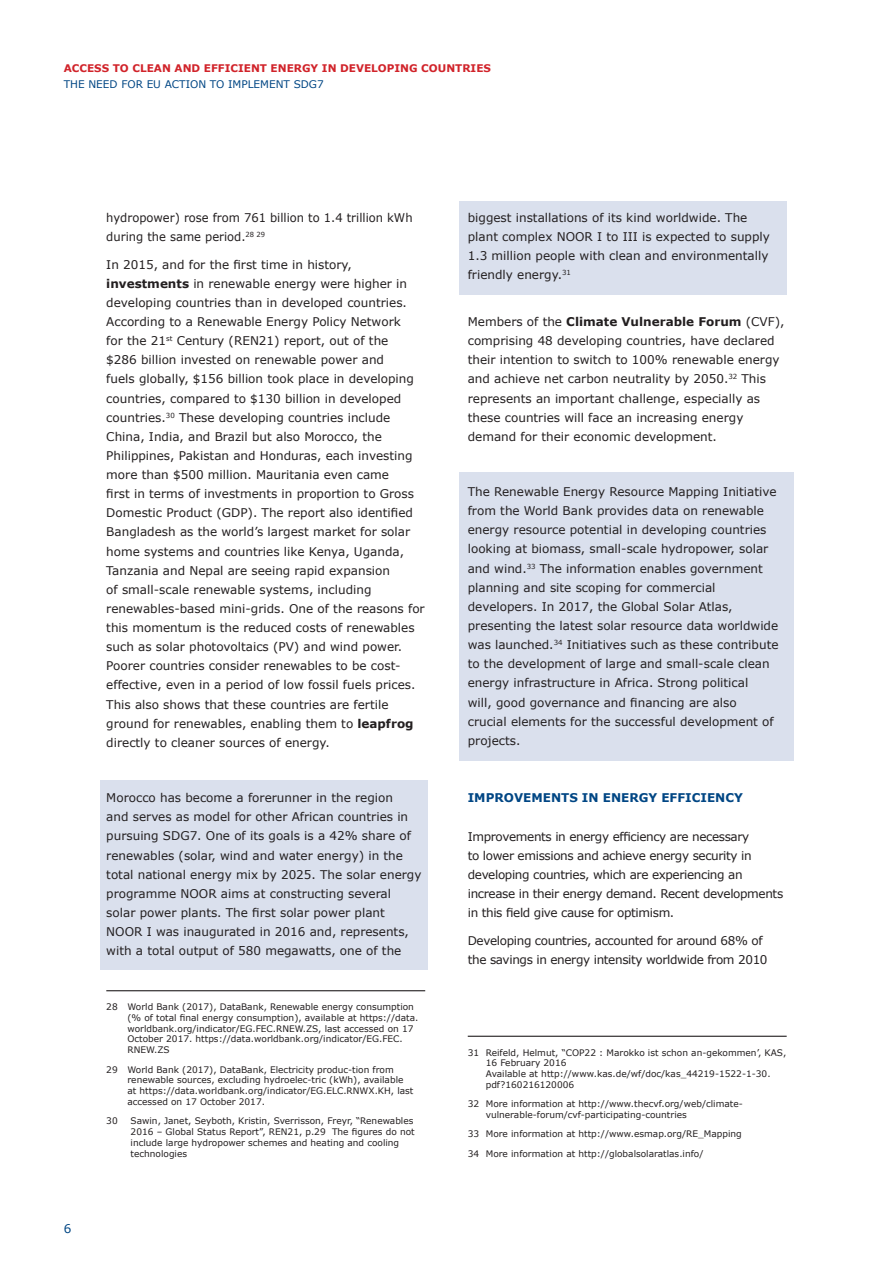
<style>
.page{position:relative;width:893px;height:1263px;background:#fff}
.page>*{position:absolute;margin:0;border:0;box-sizing:border-box;transform-origin:0 0}
.t1{font:12px/19.2px "Verdana";color:#231f20}
.t2{font:12px/19.2px "Verdana";letter-spacing:-.03em;color:#231f20}
.t3{font:12px/19.2px "Verdana";color:#231f20;scale:.96 1}
.t4{font:700 12px "Verdana";color:#004684}
.t5{font:12px "Verdana";color:#004684}
.t6{font:700 10.5px "Verdana";color:#d1232a}
.t7{font:10.5px "Verdana";color:#004684}
.t8{font:9px/10.8px "Verdana";color:#231f20}
.s1{font-weight:700}
</style>
<div class="page">
<div style="left:100px;top:780px;width:327px;height:189px;background:#dae0ed"></div>
<div style="left:459px;top:201px;width:328px;height:94px;background:#dae0ed"></div>
<div style="left:459px;top:472px;width:335px;height:288px;background:#dae0ed"></div>
<hr style="left:106px;top:990px;width:319px;height:1px;background:#231f20">
<hr style="left:468px;top:1036px;width:319px;height:1px;background:#231f20">
<p class="t6" style="left:64px;top:61px;width:429px">ACCESS TO CLEAN AND EFFICIENT ENERGY IN DEVELOPING COUNTRIES</p>
<p class="t7" style="left:64px;top:77px;width:261px">THE NEED FOR EU ACTION TO IMPLEMENT SDG7</p>
<p class="t5" style="left:64px;top:1220px;width:9px">6</p>
<p class="t3" style="left:106px;top:208px;width:321px">hydropower) rose from 761 billion to 1.4 trillion kWh during the same period.<sup>28</sup> <sup>29</sup></p>
<p class="t1" style="left:106px;top:254px;width:320px">In 2015, and for the first time in history, <span class="s1">investments</span> in renewable energy were higher in developing countries than in developed countries.<br>According to a Renewable Energy Policy Network<br>for the 21<sup>st</sup> Century (REN21) report, out of the<br>$286 billion invested on renewable power and<br>fuels globally, $156 billion took place in developing countries, compared to $130 billion in developed countries.<sup>30</sup> These developing countries include China, India, and Brazil but also Morocco, the Philippines, Pakistan and Honduras, each investing more than $500 million. Mauritania even came<br>first in terms of investments in proportion to Gross Domestic Product (GDP). The report also identified Bangladesh as the world’s largest market for solar home systems and countries like Kenya, Uganda, Tanzania and Nepal are seeing rapid expansion<br>of small-scale renewable systems, including renewables-based mini-grids. One of the reasons for this momentum is the reduced costs of renewables such as solar photovoltaics (PV) and wind power.<br>Poorer countries consider renewables to be cost&shy;effective, even in a period of low fossil fuels prices.<br>This also shows that these countries are fertile ground for renewables, enabling them to <span class="s1">leapfrog </span>directly to cleaner sources of energy.</p>
<p class="t1" style="left:106px;top:788px;width:317px">Morocco has become a forerunner in the region<br>and serves as model for other African countries in pursuing SDG7. One of its goals is a 42% share of renewables (solar, wind and water energy) in the total national energy mix by 2025. The solar energy programme NOOR aims at constructing several solar power plants. The first solar power plant NOOR I was inaugurated in 2016 and, represents, with a total output of 580 megawatts, one of the</p>
<p class="t8" style="left:127px;top:1001px;width:292px;text-indent:-21px">28 World Bank (2017), DataBank, Renewable energy consumption (% of total final energy consumption), available at https://data. worldbank.org/indicator/EG.FEC.RNEW.ZS, last accessed on 17<br>October 2017. https://data.worldbank.org/indicator/EG.FEC.<br>RNEW.ZS</p>
<p class="t8" style="left:127px;top:1064px;width:288px;text-indent:-21px">29 World Bank (2017), DataBank, Electricity produc-tion from renewable sources, excluding hydroelec-tric (kWh), available at https://data.worldbank.org/indicator/EG.ELC.RNWX.KH, last accessed on 17 October 2017.</p>
<p class="t8" style="left:106px;top:1115px;width:13px">30</p>
<p class="t8" style="left:131px;top:1115px;width:286px">Sawin, Janet, Seyboth, Kristin, Sverrisson, Freyr, “Renewables 2016 – Global Status Report”, REN21, p.29 The figures do not include large hydropower schemes and heating and cooling technologies</p>
<p class="t1" style="left:468px;top:208px;width:304px">biggest installations of its kind worldwide. The plant complex NOOR I to III is expected to supply 1.3 million people with clean and environmentally friendly energy.<sup>31</sup></p>
<p class="t1" style="left:468px;top:312px;width:318px">Members of the <span class="s1">Climate Vulnerable Forum</span> (CVF), comprising 48 developing countries, have declared their intention to switch to 100% renewable energy and achieve net carbon neutrality by 2050.<sup>32</sup> This represents an important challenge, especially as these countries will face an increasing energy demand for their economic development.</p>
<p class="t1" style="left:468px;top:482px;width:312px">The Renewable Energy Resource Mapping Initiative from the World Bank provides data on renewable energy resource potential in developing countries looking at biomass, small-scale hydropower, solar and wind.<sup>33</sup> The information enables government planning and site scoping for commercial developers. In 2017, the Global Solar Atlas, presenting the latest solar resource data worldwide was launched.<sup>34</sup> Initiatives such as these contribute to the development of large and small-scale clean energy infrastructure in Africa. Strong political<br>will, good governance and financing are also crucial elements for the successful development of projects.</p>
<p class="t4" style="left:468px;top:789px;width:277px">IMPROVEMENTS IN ENERGY EFFICIENCY</p>
<p class="t2" style="left:468px;top:826px;width:317px">Improvements in energy efficiency are necessary<br>to lower emissions and achieve energy security in developing countries, which are experiencing an increase in their energy demand. Recent developments in this field give cause for optimism.</p>
<p class="t2" style="left:468px;top:930px;width:301px">Developing countries, accounted for around 68% of the savings in energy intensity worldwide from 2010</p>
<p class="t8" style="left:486px;top:1047px;width:302px;text-indent:-18px">31 Reifeld, Helmut, “COP22 : Marokko ist schon an-gekommen’, KAS, 16 February 2016<br>Available at http://www.kas.de/wf/doc/kas_44219-1522-1-30. pdf?160216120006</p>
<p class="t8" style="left:486px;top:1098px;width:259px;text-indent:-18px">32 More information at http://www.thecvf.org/web/climate&shy;vulnerable-forum/cvf-participating-countries</p>
<p class="t8" style="left:468px;top:1124px;width:276px;line-height:19.4px">33 More information at http://www.esmap.org/RE_Mapping<br>34 More information at http://globalsolaratlas.info/</p>
</div>
